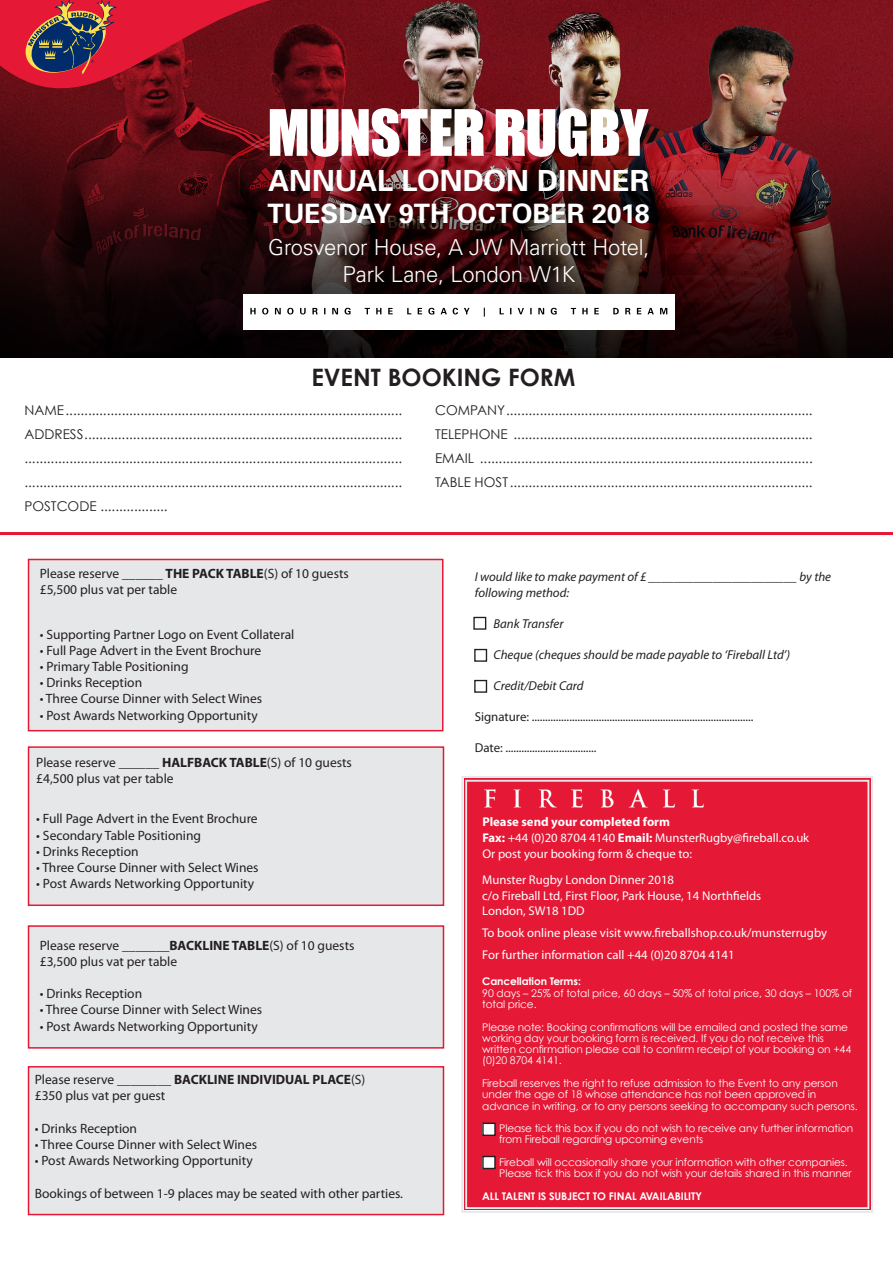
<style>
.page{position:relative;width:893px;height:1263px;background:#fff}
.page>*{position:absolute;margin:0;border:0;box-sizing:border-box;transform-origin:0 0}
.t1{font:59.1px "Munstertype";letter-spacing:.005em;color:#fff}
.t2{font:700 29.1px "Univers";color:#fff}
.t3{font:700 26.7px "Univers";letter-spacing:-.005em;color:#fff}
.t4{font:700 24px "Century Gothic";color:#231f20}
.t5{font:300 22.05px "Univers";letter-spacing:-.01em;color:#fff}
.t6{font:13.5px "Myriad Pro";color:#231f20}
.t7{font:13.5px "Century Gothic";color:#231f20}
.t8{font:italic 12.9px/15.5px "Myriad Pro";color:#231f20}
.t9{font:12.9px "Myriad Pro";color:#231f20}
.t10{font:12.75px "Myriad Pro";color:#fff}
.t11{font:700 12.75px "Myriad Pro";color:#fff}
.t12{font:10.5px/11.2px "Century Gothic";letter-spacing:-.01em;color:#fff}
.t13{font:700 10.5px "Century Gothic";letter-spacing:-.01em;color:#fff}
.s1{font-weight:700}
</style>
<div class="page">
<img style="left:0;top:0;width:893px;height:357px">
<svg style="left:0;top:0;width:349px;height:90px;background:#901b2b"></svg>
<div style="left:243px;top:294px;width:431px;height:35px;background:#fff"></div>
<svg style="left:250px;top:308px;width:417px;height:9px"></svg>
<div style="left:28px;top:559px;width:415px;height:172px;background:#e6e7e9;border:2px solid #e51836"></div>
<div style="left:28px;top:925px;width:416px;height:123px;background:#e6e7e9;border:2px solid #e51836"></div>
<div style="left:28px;top:1066px;width:416px;height:149px;background:#e6e7e9;border:2px solid #e51836"></div>
<div style="left:28px;top:746px;width:416px;height:160px;background:#e6e7e9;border:2px solid #e51836"></div>
<div style="left:461px;top:776px;width:412px;height:437px;background:#e51836"></div>
<div style="left:465px;top:780px;width:404px;height:429px;border:2px solid #e6e7e9"></div>
<img style="left:483px;top:786px;width:236px;height:31px">
<div style="left:483px;top:1123px;width:12px;height:12px;background:#fff"></div>
<div style="left:482px;top:1122px;width:14px;height:14px;border:1px solid #231f20"></div>
<div style="left:483px;top:1156px;width:12px;height:12px;background:#fff"></div>
<div style="left:482px;top:1156px;width:14px;height:13px;border:1px solid #231f20"></div>
<div style="left:473px;top:617px;width:13px;height:13px;border:1px solid #231f20"></div>
<div style="left:474px;top:649px;width:13px;height:13px;border:1px solid #231f20"></div>
<div style="left:474px;top:680px;width:13px;height:13px;border:1px solid #231f20"></div>
<hr style="left:0;top:532px;width:893px;height:3px;background:#e51836">
<p class="t1" style="left:269px;top:87px;width:381px">MUNSTER RUGBY</p>
<p class="t2" style="left:268px;top:163px;width:383px">ANNUAL LONDON DINNER</p>
<p class="t3" style="left:267px;top:198px;width:384px">TUESDAY 9TH OCTOBER 2018</p>
<p class="t5" style="left:268px;top:234px;width:383px">Grosvenor House, A JW Marriott Hotel,</p>
<p class="t5" style="left:343px;top:260px;width:234px">Park Lane, London W1K</p>
<p class="t4" style="left:311px;top:362px;width:265px">EVENT BOOKING FORM</p>
<p class="t7" style="left:24px;top:402px;width:379px">NAME..........................................................................................</p>
<p class="t7" style="left:24px;top:426px;width:379px">ADDRESS.....................................................................................</p>
<p class="t7" style="left:24px;top:450px;width:379px">.....................................................................................................</p>
<p class="t7" style="left:24px;top:474px;width:379px">.....................................................................................................</p>
<p class="t7" style="left:24px;top:498px;width:145px">POSTCODE ..................</p>
<p class="t6" style="left:40px;top:565px;width:311px">Please reserve ______ <span class="s1">THE PACK TABLE</span>(S) of 10 guests</p>
<p class="t6" style="left:40px;top:581px;width:139px">£5,500 plus vat per table</p>
<p class="t6" style="left:40px;top:626px;width:256px">• Supporting Partner Logo on Event Collateral</p>
<p class="t6" style="left:40px;top:642px;width:223px">• Full Page Advert in the Event Brochure</p>
<p class="t6" style="left:40px;top:658px;width:150px">• Primary Table Positioning</p>
<p class="t6" style="left:40px;top:674px;width:104px">• Drinks Reception</p>
<p class="t6" style="left:40px;top:690px;width:224px">• Three Course Dinner with Select Wines</p>
<p class="t6" style="left:40px;top:707px;width:219px">• Post Awards Networking Opportunity</p>
<p class="t6" style="left:36px;top:754px;width:317px">Please reserve ______ <span class="s1">HALFBACK TABLE</span>(S) of 10 guests</p>
<p class="t6" style="left:36px;top:770px;width:139px">£4,500 plus vat per table</p>
<p class="t6" style="left:36px;top:810px;width:223px">• Full Page Advert in the Event Brochure</p>
<p class="t6" style="left:36px;top:827px;width:166px">• Secondary Table Positioning</p>
<p class="t6" style="left:36px;top:843px;width:104px">• Drinks Reception</p>
<p class="t6" style="left:36px;top:859px;width:224px">• Three Course Dinner with Select Wines</p>
<p class="t6" style="left:36px;top:875px;width:219px">• Post Awards Networking Opportunity</p>
<p class="t6" style="left:40px;top:937px;width:316px">Please reserve _______<span class="s1">BACKLINE TABLE</span>(S) of 10 guests</p>
<p class="t6" style="left:40px;top:953px;width:139px">£3,500 plus vat per table</p>
<p class="t6" style="left:40px;top:985px;width:104px">• Drinks Reception</p>
<p class="t6" style="left:40px;top:1001px;width:224px">• Three Course Dinner with Select Wines</p>
<p class="t6" style="left:40px;top:1018px;width:219px">• Post Awards Networking Opportunity</p>
<p class="t6" style="left:35px;top:1071px;width:332px">Please reserve ________ <span class="s1">BACKLINE INDIVIDUAL PLACE</span>(S)</p>
<p class="t6" style="left:35px;top:1087px;width:132px">£350 plus vat per guest</p>
<p class="t6" style="left:35px;top:1120px;width:104px">• Drinks Reception</p>
<p class="t6" style="left:35px;top:1136px;width:224px">• Three Course Dinner with Select Wines</p>
<p class="t6" style="left:35px;top:1152px;width:219px">• Post Awards Networking Opportunity</p>
<p class="t6" style="left:35px;top:1185px;width:370px">Bookings of between 1-9 places may be seated with other parties.</p>
<p class="t7" style="left:435px;top:402px;width:379px">COMPANY..................................................................................</p>
<p class="t7" style="left:435px;top:426px;width:379px">TELEPHONE ................................................................................</p>
<p class="t7" style="left:435px;top:450px;width:379px">EMAIL .........................................................................................</p>
<p class="t7" style="left:435px;top:474px;width:379px">TABLE HOST .................................................................................</p>
<p class="t8" style="left:475px;top:569px;width:358px">I would like to make payment of £ _______________________ by the following method:</p>
<p class="t8" style="left:493px;top:615px;width:71px">Bank Transfer</p>
<p class="t8" style="left:493px;top:646px;width:298px">Cheque (cheques should be made payable to ‘Fireball Ltd’)</p>
<p class="t8" style="left:493px;top:677px;width:92px">Credit/Debit Card</p>
<p class="t9" style="left:475px;top:708px;width:280px">Signature: ...................................................................................</p>
<p class="t9" style="left:475px;top:739px;width:123px">Date: ..................................</p>
<p class="t11" style="left:482px;top:814px;width:189px">Please send your completed form</p>
<p class="t10" style="left:482px;top:829px;width:328px"><span class="s1">Fax:</span> +44 (0)20 8704 4140 <span class="s1">Email:</span> MunsterRugby@fireball.co.uk</p>
<p class="t10" style="left:482px;top:845px;width:211px">Or post your booking form &amp; cheque to:</p>
<p class="t10" style="left:482px;top:872px;width:193px">Munster Rugby London Dinner 2018</p>
<p class="t10" style="left:482px;top:887px;width:280px">c/o Fireball Ltd, First Floor, Park House, 14 Northfields</p>
<p class="t10" style="left:482px;top:903px;width:104px">London, SW18 1DD</p>
<p class="t10" style="left:482px;top:925px;width:346px">To book online please visit www.fireballshop.co.uk/munsterrugby</p>
<p class="t10" style="left:482px;top:947px;width:254px">For further information call +44 (0)20 8704 4141</p>
<p class="t13" style="left:482px;top:975px;width:100px">Cancellation Terms:</p>
<p class="t12" style="left:482px;top:987px;width:371px">90 days – 25% of total price, 60 days – 50% of total price, 30 days – 100% of total price.</p>
<p class="t12" style="left:482px;top:1021px;width:370px">Please note: Booking confirmations will be emailed and posted the same working day your booking form is received. If you do not receive this written confirmation please call to confirm receipt of your booking on +44 (0)20 8704 4141.</p>
<p class="t12" style="left:482px;top:1077px;width:377px">Fireball reserves the right to refuse admission to the Event to any person under the age of 18 whose attendance has not been approved in advance in writing, or to any persons seeking to accompany such persons.</p>
<p class="t12" style="left:499px;top:1122px;width:356px">Please tick this box if you do not wish to receive any further information</p>
<p class="t12" style="left:499px;top:1134px;width:206px">from Fireball regarding upcoming events</p>
<p class="t12" style="left:499px;top:1156px;width:350px">Fireball will occasionally share your information with other companies.</p>
<p class="t12" style="left:499px;top:1168px;width:354px">Please tick this box if you do not wish your details shared in this manner</p>
<p class="t13" style="left:482px;top:1189px;width:221px">ALL TALENT IS SUBJECT TO FINAL AVAILABILITY</p>
</div>
